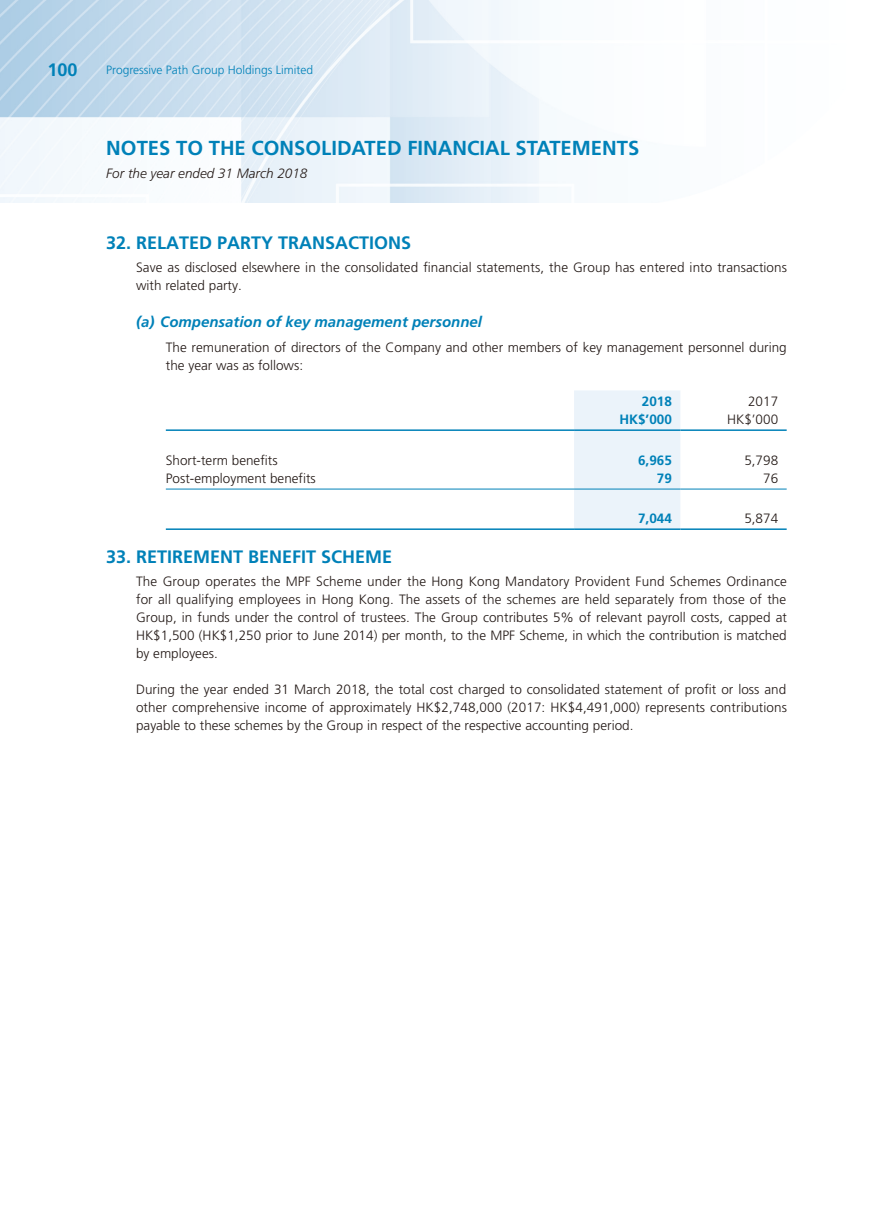
<style>
.page{position:relative;width:893px;height:1212px;background:#fff}
.page>*{position:absolute;margin:0;border:0;box-sizing:border-box;transform-origin:0 0}
.t1{font:700 20.25px "Frutiger LT Std";color:#0081b8}
.t2{font:700 18px "Frutiger LT Std";color:#0081b8}
.t3{font:italic 700 15px "Frutiger LT Std";color:#0081b8}
.t4{font:300 13.5px/18px "Frutiger LT Std";color:#231916}
.t5{font:italic 300 13.5px "Frutiger LT Std";color:#231916}
.t6{font:700 13.5px "Frutiger LT Std";color:#0081b8}
.t7{font:300 12px "Frutiger LT Std";color:#0081b8}
</style>
<div class="page">
<img style="left:0;top:0;width:556px;height:202px">
<div style="left:574px;top:390px;width:106px;height:138px;background:#ebf3fa"></div>
<hr style="left:166px;top:429px;width:408px;height:2px;background:#0081b8">
<hr style="left:574px;top:429px;width:106px;height:2px;background:#0081b8">
<hr style="left:680px;top:429px;width:107px;height:2px;background:#0081b8">
<hr style="left:166px;top:489px;width:408px;height:1px;background:#0081b8">
<hr style="left:574px;top:489px;width:106px;height:1px;background:#0081b8">
<hr style="left:680px;top:489px;width:107px;height:1px;background:#0081b8">
<hr style="left:166px;top:528px;width:408px;height:2px;background:#0081b8">
<hr style="left:574px;top:528px;width:106px;height:2px;background:#0081b8">
<hr style="left:680px;top:528px;width:107px;height:2px;background:#0081b8">
<h2 class="t2" style="left:48px;top:59px;width:32px">100</h2>
<p class="t7" style="left:106px;top:63px;width:208px">Progressive Path Group Holdings Limited</p>
<h1 class="t1" style="left:106px;top:136px;width:535px">NOTES TO THE CONSOLIDATED FINANCIAL STATEMENTS</h1>
<p class="t5" style="left:106px;top:165px;width:203px">For the year ended 31 March 2018</p>
<h2 class="t2" style="left:106px;top:232px;width:306px">32. RELATED PARTY TRANSACTIONS</h2>
<p class="t4" style="left:136px;top:258px;width:652px">Save as disclosed elsewhere in the consolidated financial statements, the Group has entered into transactions with related party.</p>
<p class="t3" style="left:136px;top:313px;width:347px">(a) Compensation of key management personnel</p>
<p class="t4" style="left:166px;top:339px;width:622px">The remuneration of directors of the Company and other members of key management personnel during the year was as follows:</p>
<p class="t6" style="left:642px;top:393px;width:32px">2018</p>
<p class="t4" style="left:748px;top:393px;width:32px">2017</p>
<p class="t6" style="left:619px;top:411px;width:54px">HK$’000</p>
<p class="t4" style="left:727px;top:411px;width:53px">HK$’000</p>
<p class="t4" style="left:166px;top:451px;width:113px">Short-term benefits</p>
<p class="t6" style="left:638px;top:452px;width:35px">6,965</p>
<p class="t4" style="left:744px;top:451px;width:35px">5,798</p>
<p class="t4" style="left:166px;top:469px;width:151px">Post-employment benefits</p>
<p class="t6" style="left:657px;top:470px;width:17px">79</p>
<p class="t4" style="left:763px;top:469px;width:17px">76</p>
<p class="t6" style="left:638px;top:510px;width:35px">7,044</p>
<p class="t4" style="left:744px;top:510px;width:35px">5,874</p>
<h2 class="t2" style="left:106px;top:546px;width:287px">33. RETIREMENT BENEFIT SCHEME</h2>
<p class="t4" style="left:136px;top:572px;width:652px;text-align:justify">The Group operates the MPF Scheme under the Hong Kong Mandatory Provident Fund Schemes Ordinance for all qualifying employees in Hong Kong. The assets of the schemes are held separately from those of the Group, in funds under the control of trustees. The Group contributes 5% of relevant payroll costs, capped at HK$1,500 (HK$1,250 prior to June 2014) per month, to the MPF Scheme, in which the contribution is matched by employees.</p>
<p class="t4" style="left:136px;top:680px;width:652px;text-align:justify">During the year ended 31 March 2018, the total cost charged to consolidated statement of profit or loss and other comprehensive income of approximately HK$2,748,000 (2017: HK$4,491,000) represents contributions payable to these schemes by the Group in respect of the respective accounting period.</p>
</div>
